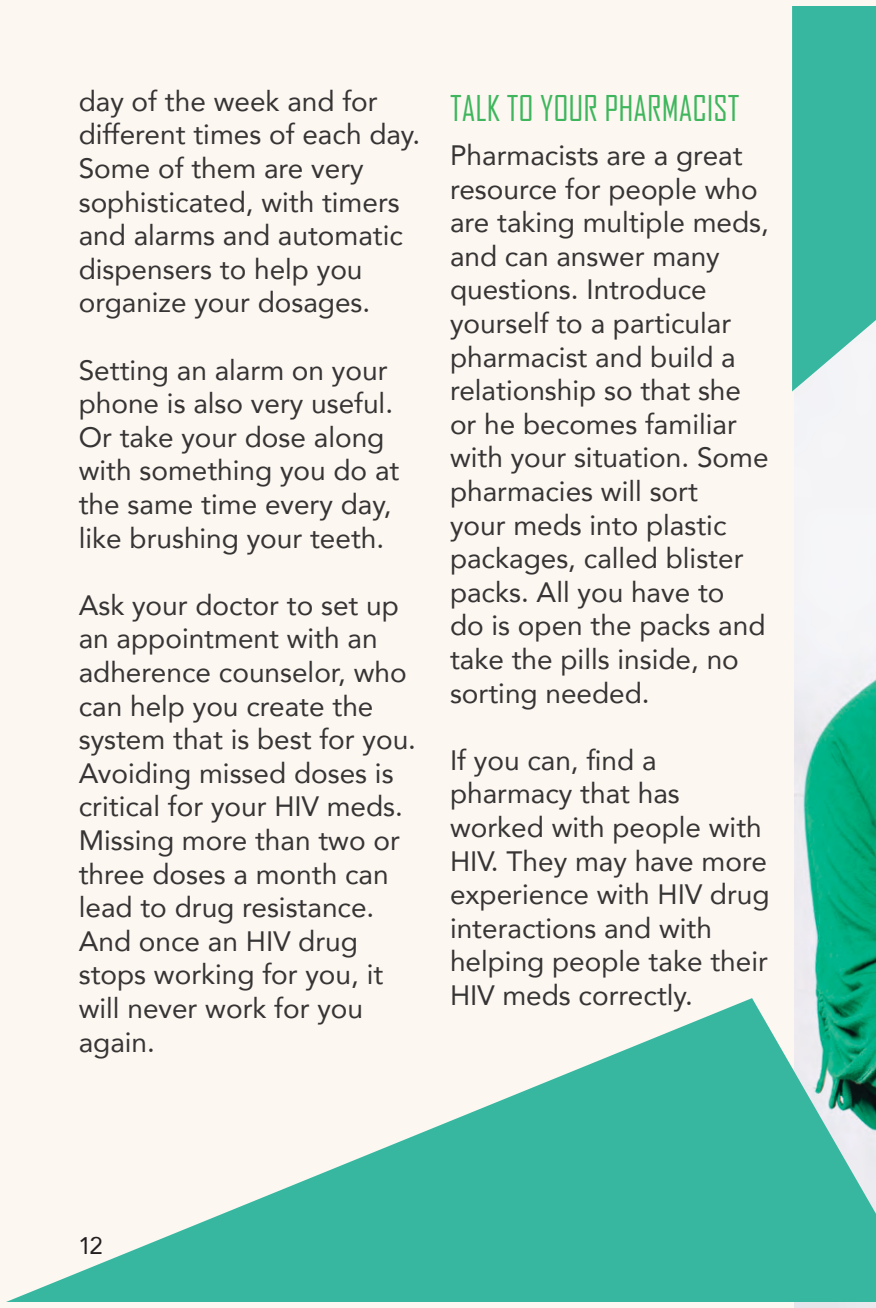
<style>
.page{position:relative;width:876px;height:1308px;background:#fff}
.page>*{position:absolute;margin:0;border:0;box-sizing:border-box;transform-origin:0 0}
.t1{font:34px "Agency FB";color:#3fb65d}
.t2{font:28px/33.6px "Avenir";color:#363434}
.Text_A{font:24px "Avenir";color:#231f20}
</style>
<div class="page">
<div style="left:0;top:0;width:794px;height:1308px;background:#fcf7f1"></div>
<img style="left:794px;top:392px;width:82px;height:916px">
<svg style="left:6px;top:998px;width:870px;height:304px;fill:#37b7a0"></svg>
<svg style="left:0;top:0;width:7px;height:7px"></svg>
<svg style="left:0;top:1301px;width:7px;height:7px"></svg>
<svg style="left:792px;top:0;width:84px;height:392px;background:#4bbda9"></svg>
<svg style="left:869px;top:1301px;width:7px;height:7px"></svg>
<p class="t2" style="left:79px;top:83px;width:343px">day of the week and for different times of each day.<br>Some of them are very sophisticated, with timers and alarms and automatic dispensers to help you organize your dosages.</p>
<p class="t2" style="left:79px;top:352px;width:322px">Setting an alarm on your phone is also very useful.<br>Or take your dose along with something you do at the same time every day, like brushing your teeth.</p>
<p class="t2" style="left:79px;top:587px;width:339px">Ask your doctor to set up an appointment with an adherence counselor, who can help you create the system that is best for you.</p>
<p class="t2" style="left:79px;top:755px;width:326px">Avoiding missed doses is critical for your HIV meds.<br>Missing more than two or three doses a month can lead to drug resistance.<br>And once an HIV drug stops working for you, it will never work for you again.</p>
<p class="t1" style="left:450px;top:88px;width:291px">TALK TO YOUR PHARMACIST</p>
<p class="t2" style="left:450px;top:138px;width:321px">Pharmacists are a great resource for people who are taking multiple meds, and can answer many questions. Introduce yourself to a particular pharmacist and build a relationship so that she or he becomes familiar with your situation. Some pharmacies will sort<br>your meds into plastic packages, called blister packs. All you have to<br>do is open the packs and take the pills inside, no sorting needed.</p>
<p class="t2" style="left:450px;top:742px;width:321px">If you can, find a pharmacy that has worked with people with<br>HIV. They may have more experience with HIV drug interactions and with helping people take their<br>HIV meds correctly.</p>
<p class="Text_A" style="left:78px;top:1226px;width:26px">12</p>
</div>
